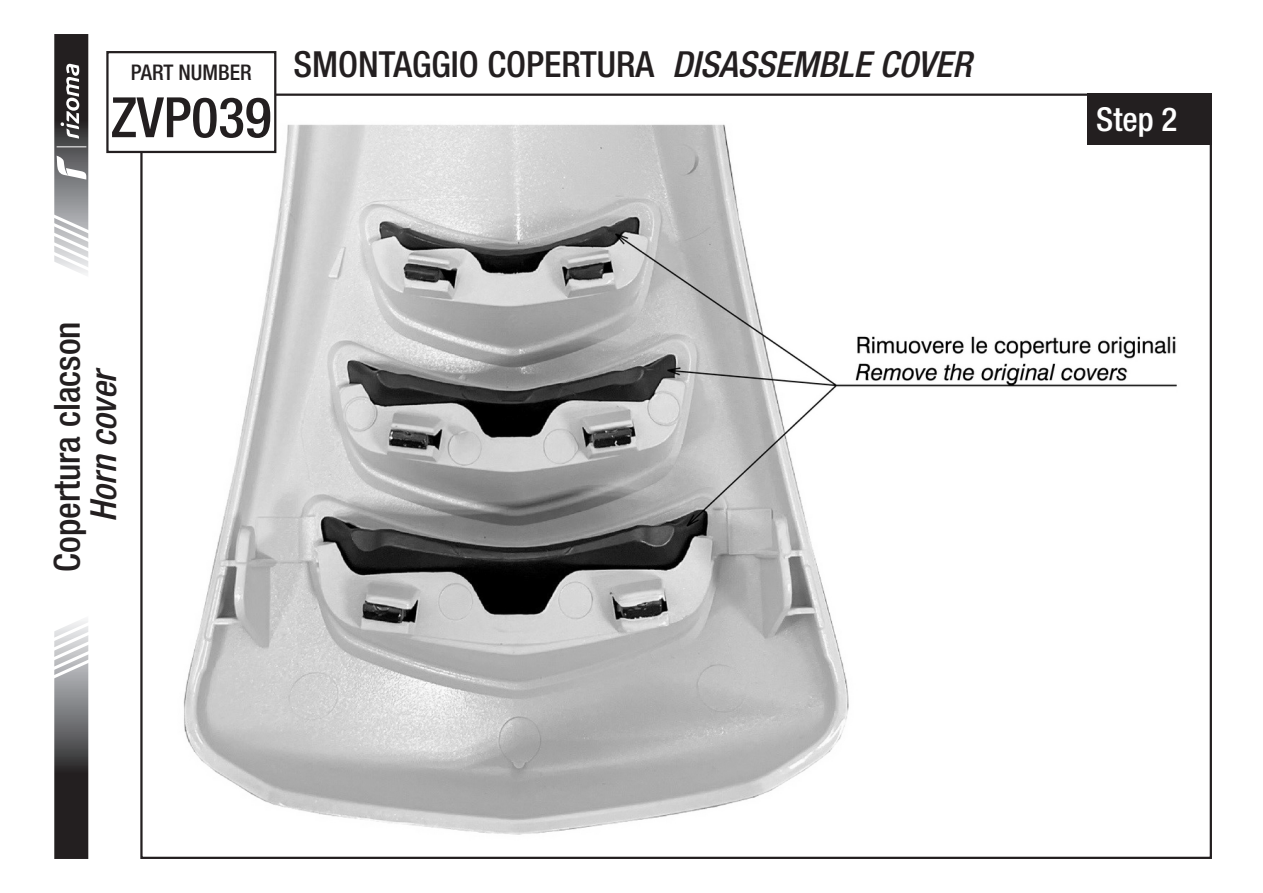
<style>
.page{position:relative;width:1263px;height:893px;background:#fff}
.page>*{position:absolute;margin:0;border:0;box-sizing:border-box;transform-origin:0 0}
.t1{font:500 condensed 55.8px "Helvetica Neue LT Std";color:#231f20}
.t2{font:500 condensed 36px "Helvetica Neue LT Std";color:#231f20}
.t3{font:italic 500 condensed 36px "Helvetica Neue LT Std";color:#231f20}
.t4{font:500 condensed 33px "Helvetica Neue LT Std";color:#fff}
.t5{font:500 condensed 21.6px "Helvetica Neue LT Std";color:#231f20}
.s1{font-style:italic}
</style>
<div class="page">
<img style="left:150px;top:104px;width:1027px;height:731px">
<div style="left:1088px;top:94px;width:124px;height:51px;background:#231f20"></div>
<svg style="left:54px;top:620px;width:35px;height:239px;background:#706f70"></svg>
<svg style="left:54px;top:34px;width:35px;height:240px"></svg>
<div style="left:107px;top:52px;width:168px;height:100px;background:#fff"></div>
<div style="left:106px;top:51px;width:170px;height:102px;border:2px solid #231f20"></div>
<p class="t5" style="left:131px;top:59px;width:122px">PART NUMBER</p>
<p class="t2" style="left:293px;top:42px;width:680px">SMONTAGGIO COPERTURA <span class="s1">DISASSEMBLE COVER</span></p>
<h1 class="t1" style="left:111px;top:84px;width:162px">ZVP039</h1>
<p class="t4" style="left:1096px;top:99px;width:83px">Step 2</p>
<p class="t2" style="left:46px;top:572px;width:252px;rotate:-90deg">Copertura clacson</p>
<p class="t3" style="left:82px;top:522px;width:156px;rotate:-90deg">Horn cover</p>
</div>
